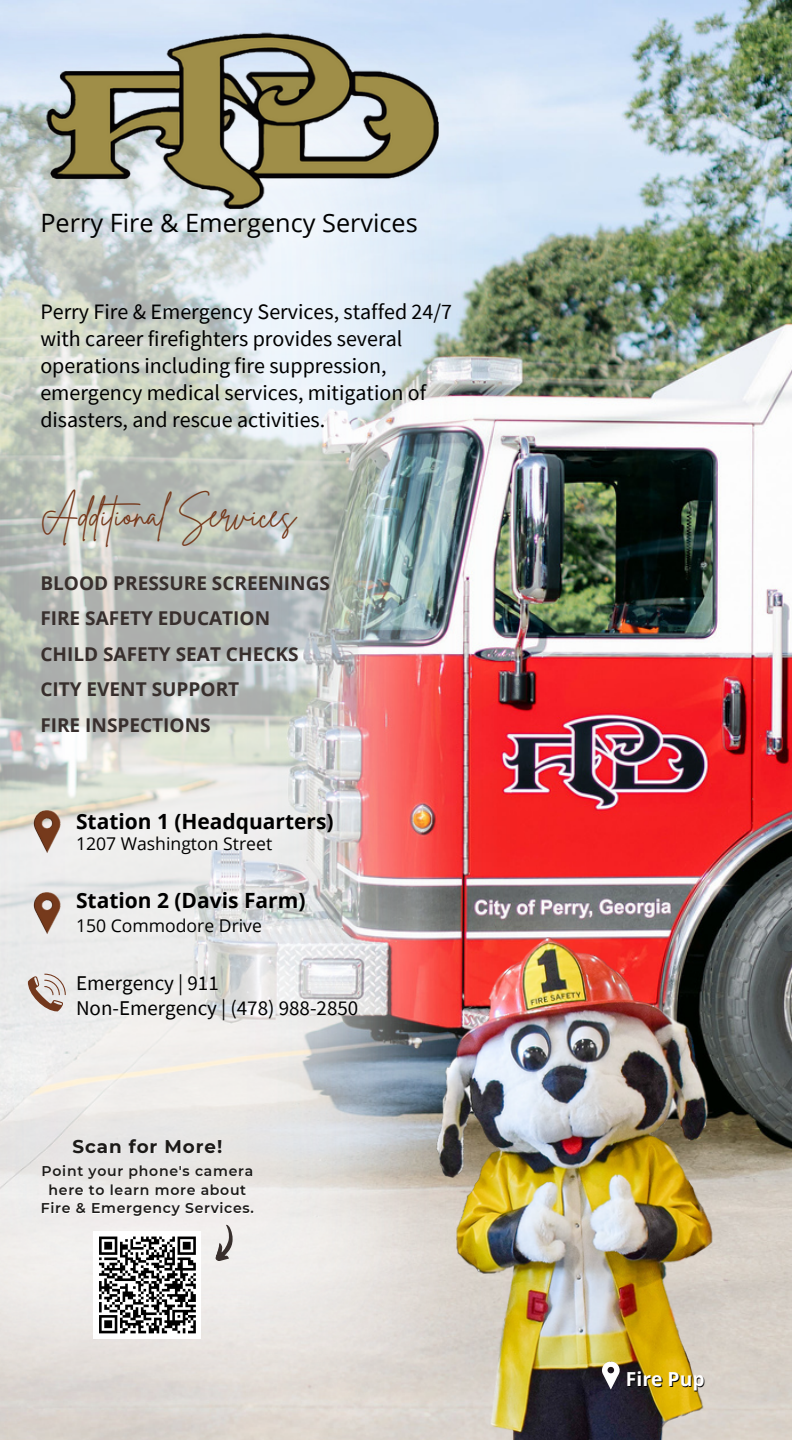
<style>
.page{position:relative;width:792px;height:1440px;background:#fff}
.page>*{position:absolute;margin:0;border:0;box-sizing:border-box;transform-origin:0 0}
.t1{font:35.4px "Brittany Signature";color:#76391c}
.t2{font:25.2px "Open Sans";color:#000}
.t3{font:22px/27px "Source Sans Pro";color:#000}
.t4{font:700 21px "Open Sans";color:#000}
.t5{font:21px "Source Sans Pro";color:#000}
.t6{font:700 19.2px "Open Sans";color:#fff}
.t7{font:700 19px "Open Sans";color:#382f2d}
.t8{font:700 18.4px "Montserrat";letter-spacing:.045em;color:#1c1a18}
.t9{font:17.6px "Open Sans";color:#000}
.t10{font:600 14.2px/18.8px "Montserrat";letter-spacing:.045em;color:#1c1a18;text-align:center}
</style>
<div class="page">
<img style="left:539px;top:0;width:253px;height:1440px">
<img style="left:0;top:0;width:539px;height:1440px">
<img style="left:40px;top:9px;width:408px;height:229px">
<div style="left:94px;top:1231px;width:107px;height:108px;background:#fff"></div>
<svg style="left:99px;top:1236px;width:97px;height:98px"></svg>
<svg style="left:215px;top:1224px;width:23px;height:40px"></svg>
<img style="left:31px;top:811px;width:31px;height:43px">
<img style="left:31px;top:892px;width:31px;height:44px">
<svg style="left:28px;top:974px;width:38px;height:37px"></svg>
<img style="left:418px;top:936px;width:313px;height:504px">
<img style="left:600px;top:1361px;width:21px;height:30px">
<p class="t2" style="left:40px;top:205px;width:379px">Perry Fire &amp; Emergency Services</p>
<p class="t3" style="left:40px;top:297px;width:413px">Perry Fire &amp; Emergency Services, staffed 24/7 with career firefighters provides several operations including fire suppression, emergency medical services, mitigation of disasters, and rescue activities.</p>
<p class="t1" style="left:40px;top:491px;width:257px">Additional Services</p>
<p class="t7" style="left:40px;top:569px;width:291px">BLOOD PRESSURE SCREENINGS</p>
<p class="t7" style="left:40px;top:605px;width:231px">FIRE SAFETY EDUCATION</p>
<p class="t7" style="left:40px;top:640px;width:260px">CHILD SAFETY SEAT CHECKS</p>
<p class="t7" style="left:40px;top:676px;width:200px">CITY EVENT SUPPORT</p>
<p class="t7" style="left:40px;top:712px;width:172px">FIRE INSPECTIONS</p>
<p class="t4" style="left:76px;top:807px;width:259px">Station 1 (Headquarters)</p>
<p class="t9" style="left:76px;top:831px;width:198px">1207 Washington Street</p>
<p class="t4" style="left:76px;top:885px;width:231px">Station 2 (Davis Farm)</p>
<p class="t9" style="left:76px;top:914px;width:187px">150 Commodore Drive</p>
<p class="t5" style="left:76px;top:969px;width:144px">Emergency | 911</p>
<p class="t5" style="left:76px;top:994px;width:284px">Non-Emergency | (478) 988-2850</p>
<p class="t8" style="left:73px;top:1135px;width:151px">Scan for More!</p>
<p class="t10" style="left:41px;top:1161px;width:215px">Point your phone's camera here to learn more about<br>Fire &amp; Emergency Services.</p>
<p class="t6" style="left:626px;top:1366px;width:80px">Fire Pup</p>
</div>
